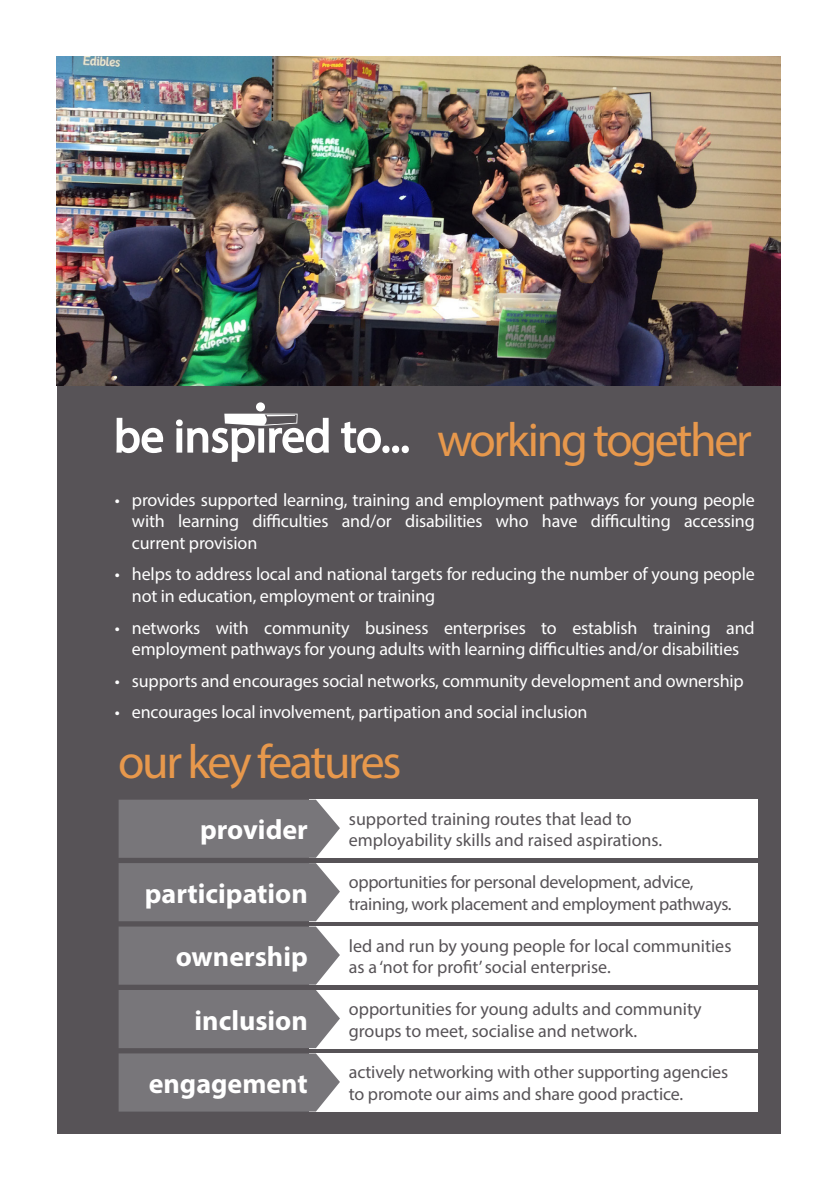
<style>
.page{position:relative;width:840px;height:1191px;background:#fff}
.page>*{position:absolute;margin:0;border:0;box-sizing:border-box;transform-origin:0 0}
.t1{font:48px "Myriad Pro";letter-spacing:-.05em;color:#e7984c}
.t2{font:700 28px "Myriad Pro";color:#fff}
.t3{font:18px/21.6px "Myriad Pro";letter-spacing:-.01em;color:#fff;text-align:justify}
.t4{font:18px/21.6px "Myriad Pro";letter-spacing:-.005em;color:#575357}
</style>
<div class="page">
<div style="left:57px;top:252px;width:723px;height:882px;background:#575357"></div>
<img style="left:57px;top:57px;width:723px;height:329px">
<svg style="left:116px;top:417px;width:48px;height:37px"></svg>
<div style="left:176px;top:419px;width:7px;height:7px;border:2px solid #fff;border-radius:50%"></div>
<svg style="left:177px;top:402px;width:152px;height:60px"></svg>
<svg style="left:341px;top:421px;width:67px;height:33px"></svg>
<div style="left:401px;top:445px;width:7px;height:8px;border:2px solid #fff;border-radius:50%"></div>
<div style="left:309px;top:799px;width:448px;height:59px;background:#fff"></div>
<div style="left:309px;top:863px;width:448px;height:58px;background:#fff"></div>
<div style="left:309px;top:926px;width:448px;height:58px;background:#fff"></div>
<svg style="left:118px;top:799px;width:222px;height:185px;background:#7c7a7e"></svg>
<div style="left:309px;top:990px;width:448px;height:58px;background:#fff"></div>
<div style="left:309px;top:1053px;width:448px;height:58px;background:#fff"></div>
<svg style="left:118px;top:990px;width:222px;height:121px;background:#7b797d"></svg>
<p class="t1" style="left:437px;top:410px;width:316px">working together</p>
<p class="t3" style="left:132px;top:488px;width:624px;text-indent:-17px">• provides supported learning, training and employment pathways for young people with learning difficulties and/or disabilities who have difficulting accessing current provision</p>
<p class="t3" style="left:132px;top:563px;width:624px;text-indent:-17px">• helps to address local and national targets for reducing the number of young people not in education, employment or training</p>
<p class="t3" style="left:115px;top:616px;width:641px;text-align:center">• networks with community business enterprises to establish training and employment pathways for young adults with learning difficulties and/or disabilities</p>
<p class="t3" style="left:115px;top:669px;width:630px">• supports and encourages social networks, community development and ownership</p>
<p class="t3" style="left:115px;top:701px;width:474px">• encourages local involvement, partipation and social inclusion</p>
<p class="t1" style="left:118px;top:732px;width:285px">our key features</p>
<p class="t4" style="left:349px;top:807px;width:284px">supported training routes that lead to</p>
<p class="t2" style="left:200px;top:811px;width:109px">provider</p>
<p class="t4" style="left:349px;top:829px;width:314px">employability skills and raised aspirations.</p>
<p class="t4" style="left:349px;top:871px;width:346px">opportunities for personal development, advice,</p>
<p class="t2" style="left:145px;top:875px;width:164px">participation</p>
<p class="t4" style="left:349px;top:892px;width:384px">training, work placement and employment pathways.</p>
<p class="t4" style="left:349px;top:934px;width:384px">led and run by young people for local communities</p>
<p class="t2" style="left:176px;top:938px;width:133px">ownership</p>
<p class="t4" style="left:349px;top:956px;width:263px">as a ‘not for profit’ social enterprise.</p>
<p class="t4" style="left:349px;top:998px;width:354px">opportunities for young adults and community groups to meet, socialise and network.</p>
<p class="t2" style="left:194px;top:1002px;width:115px">inclusion</p>
<p class="t4" style="left:349px;top:1061px;width:380px">actively networking with other supporting agencies</p>
<p class="t2" style="left:149px;top:1065px;width:160px">engagement</p>
<p class="t4" style="left:349px;top:1083px;width:335px">to promote our aims and share good practice.</p>
</div>
